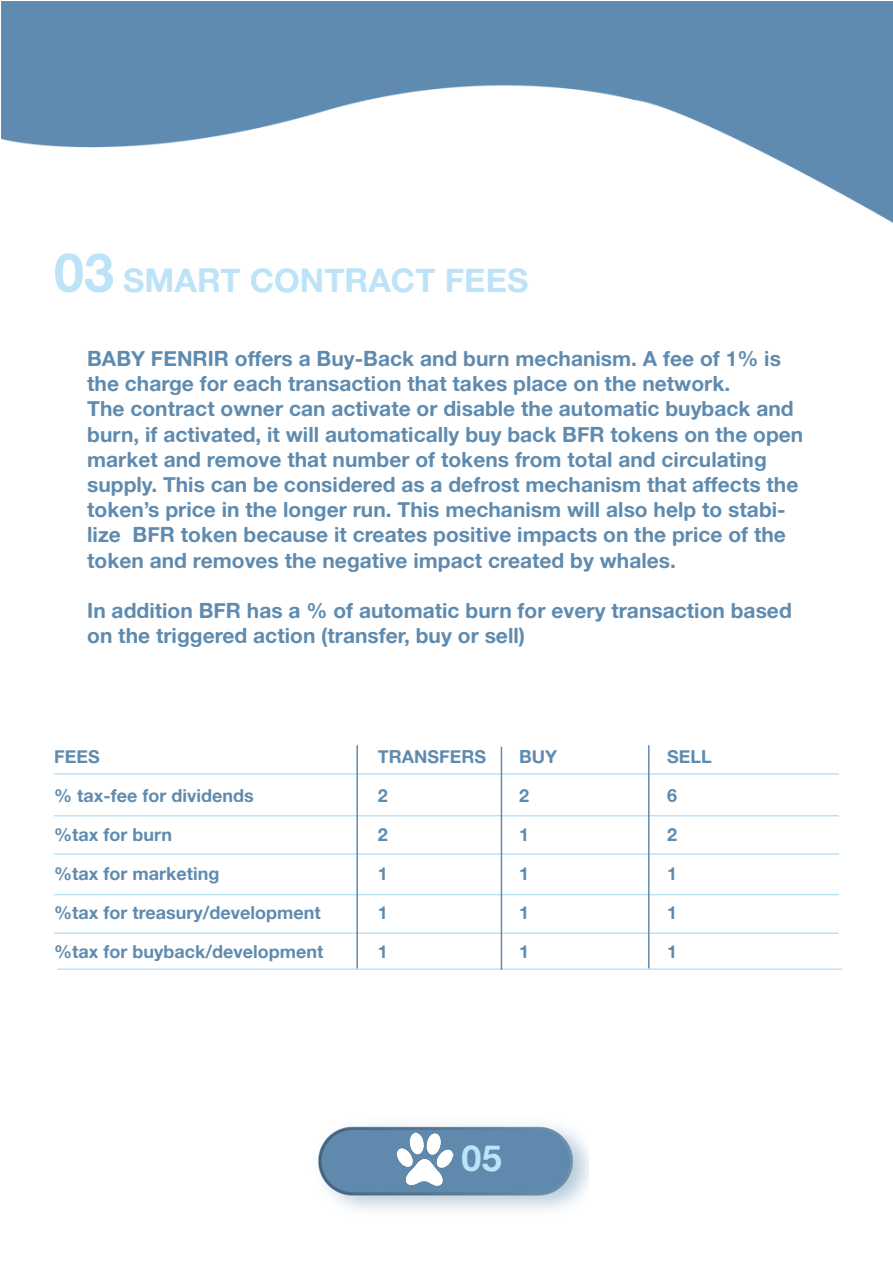
<style>
.page{position:relative;width:893px;height:1263px;background:#fff}
.page>*{position:absolute;margin:0;border:0;box-sizing:border-box;transform-origin:0 0}
.t1{font:36px "Alte Haas Grotesk Bold";color:#bce3f8}
.t2{font:33px "Alte Haas Grotesk Bold";color:#bce3f8}
.t3{font:21px/25.2px "Alte Haas Grotesk Bold";color:#5e8baf}
.t4{font:18px/39px "Alte Haas Grotesk Bold";color:#5e8baf}
.s1{font-size:54px}
</style>
<div class="page">
<img style="left:1px;top:1px;width:892px;height:222px">
<img style="left:318px;top:1125px;width:271px;height:85px">
<hr style="left:54px;top:773px;width:785px;height:2px;background:#bce3f8">
<hr style="left:54px;top:815px;width:785px;height:1px;background:#bce3f8">
<hr style="left:54px;top:853px;width:785px;height:2px;background:#bce3f8">
<hr style="left:54px;top:894px;width:785px;height:1px;background:#bce3f8">
<hr style="left:54px;top:932px;width:785px;height:2px;background:#bce3f8">
<hr style="left:57px;top:968px;width:785px;height:2px;background:#bce3f8">
<hr style="left:356px;top:745px;width:2px;height:223px;background:#5e8baf">
<hr style="left:501px;top:747px;width:1px;height:223px;background:#5e8baf">
<hr style="left:648px;top:745px;width:1px;height:223px;background:#5e8baf">
<img style="left:397px;top:1133px;width:56px;height:53px">
<h2 class="t2" style="left:54px;top:260px;width:476px"><span class="s1">03</span> SMART CONTRACT FEES</h2>
<p class="t3" style="left:87px;top:345px;width:718px">BABY FENRIR offers a Buy-Back and burn mechanism. A fee of 1% is the charge for each transaction that takes place on the network.<br>The contract owner can activate or disable the automatic buyback and burn, if activated, it will automatically buy back BFR tokens on the open market and remove that number of tokens from total and circulating supply. This can be considered as a defrost mechanism that affects the token’s price in the longer run. This mechanism will also help to stabi&shy;lize BFR token because it creates positive impacts on the price of the token and removes the negative impact created by whales.</p>
<p class="t3" style="left:87px;top:597px;width:706px">In addition BFR has a % of automatic burn for every transaction based on the triggered action (transfer, buy or sell)</p>
<p class="t4" style="left:54px;top:736px;width:271px">FEES<br>% tax-fee for dividends<br>%tax for burn<br>%tax for marketing<br>%tax for treasury/development %tax for buyback/development</p>
<p class="t4" style="left:378px;top:736px;width:110px">TRANSFERS<br>2<br>2<br>1<br>1<br>1</p>
<p class="t4" style="left:519px;top:736px;width:40px">BUY<br>2<br>1<br>1<br>1<br>1</p>
<p class="t4" style="left:667px;top:737px;width:46px">SELL<br>6<br>2<br>1<br>1<br>1</p>
<h1 class="t1" style="left:462px;top:1136px;width:42px">05</h1>
</div>
